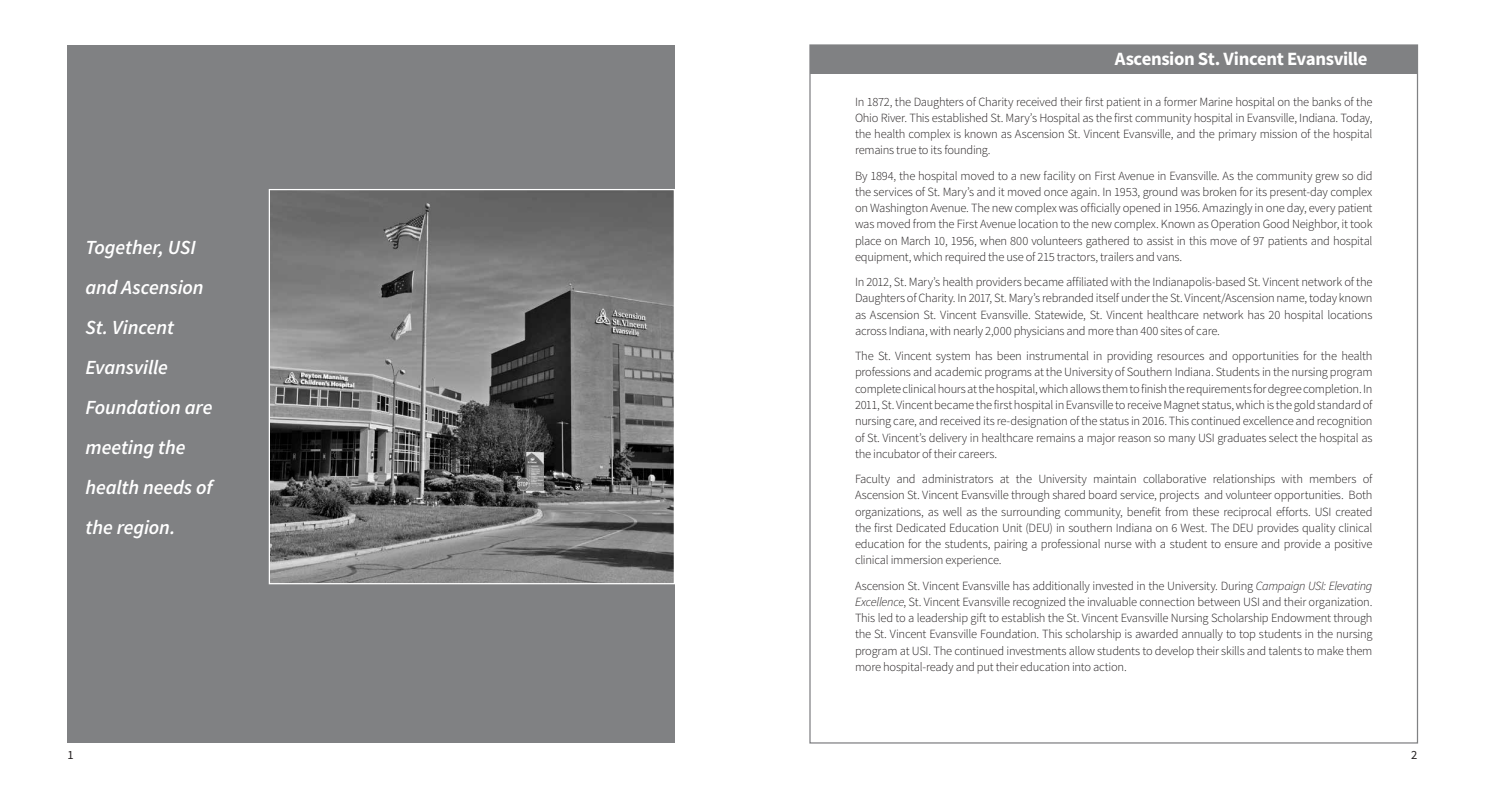
<style>
.page{position:relative;width:1485px;height:788px;background:#fff}
.page>*{position:absolute;margin:0;border:0;box-sizing:border-box;transform-origin:0 0}
.t1{font:italic 600 20px/40px "Source Sans Pro";letter-spacing:-.005em;color:#fff}
.t2{font:700 18.75px "Source Sans Pro";letter-spacing:-.025em;color:#fff}
.t3{font:300 12.5px/16.2px "Source Sans Pro";letter-spacing:-.02em;color:#231f20;text-align:justify}
.t4{font:12.5px "Source Sans Pro";color:#231f20}
.s1{font-style:italic}
</style>
<div class="page">
<div style="left:68px;top:45px;width:607px;height:697px;background:#808183"></div>
<div style="left:810px;top:45px;width:607px;height:28px;background:#808183"></div>
<img style="left:271px;top:191px;width:402px;height:391px">
<h1 class="t1" style="left:86px;top:227px;width:129px">Together, USI and Ascension<br>St. Vincent<br>Evansville<br>Foundation are meeting the health needs of the region.</h1>
<h2 class="t2" style="left:1115px;top:47px;width:254px">Ascension St. Vincent Evansville</h2>
<p class="t3" style="left:855px;top:93px;width:519px">In 1872, the Daughters of Charity received their first patient in a former Marine hospital on the banks of the Ohio River. This established St. Mary’s Hospital as the first community hospital in Evansville, Indiana. Today, the health complex is known as Ascension St. Vincent Evansville, and the primary mission of the hospital remains true to its founding.</p>
<p class="t3" style="left:855px;top:167px;width:519px">By 1894, the hospital moved to a new facility on First Avenue in Evansville. As the community grew so did the services of St. Mary’s and it moved once again. In 1953, ground was broken for its present-day complex on Washington Avenue. The new complex was officially opened in 1956. Amazingly in one day, every patient was moved from the First Avenue location to the new complex. Known as Operation Good Neighbor, it took place on March 10, 1956, when 800 volunteers gathered to assist in this move of 97 patients and hospital equipment, which required the use of 215 tractors, trailers and vans.</p>
<p class="t3" style="left:855px;top:274px;width:519px">In 2012, St. Mary’s health providers became affiliated with the Indianapolis-based St. Vincent network of the Daughters of Charity. In 2017, St. Mary’s rebranded itself under the St. Vincent/Ascension name, today known as Ascension St. Vincent Evansville. Statewide, St. Vincent healthcare network has 20 hospital locations across Indiana, with nearly 2,000 physicians and more than 400 sites of care.</p>
<p class="t3" style="left:855px;top:348px;width:519px">The St. Vincent system has been instrumental in providing resources and opportunities for the health professions and academic programs at the University of Southern Indiana. Students in the nursing program complete clinical hours at the hospital, which allows them to finish the requirements for degree completion. In 2011, St. Vincent became the first hospital in Evansville to receive Magnet status, which is the gold standard of nursing care, and received its re-designation of the status in 2016. This continued excellence and recognition of St. Vincent’s delivery in healthcare remains a major reason so many USI graduates select the hospital as the incubator of their careers.</p>
<p class="t3" style="left:855px;top:471px;width:519px">Faculty and administrators at the University maintain collaborative relationships with members of Ascension St. Vincent Evansville through shared board service, projects and volunteer opportunities. Both organizations, as well as the surrounding community, benefit from these reciprocal efforts. USI created the first Dedicated Education Unit (DEU) in southern Indiana on 6 West. The DEU provides quality clinical education for the students, pairing a professional nurse with a student to ensure and provide a positive clinical immersion experience.</p>
<p class="t3" style="left:855px;top:577px;width:519px">Ascension St. Vincent Evansville has additionally invested in the University. During <span class="s1">Campaign USI: Elevating Excellence</span>, St. Vincent Evansville recognized the invaluable connection between USI and their organization.<br>This led to a leadership gift to establish the St. Vincent Evansville Nursing Scholarship Endowment through the St. Vincent Evansville Foundation. This scholarship is awarded annually to top students in the nursing program at USI. The continued investments allow students to develop their skills and talents to make them more hospital-ready and put their education into action.</p>
<p class="t4" style="left:68px;top:746px;width:8px">1</p>
<p class="t4" style="left:1411px;top:746px;width:8px">2</p>
</div>
